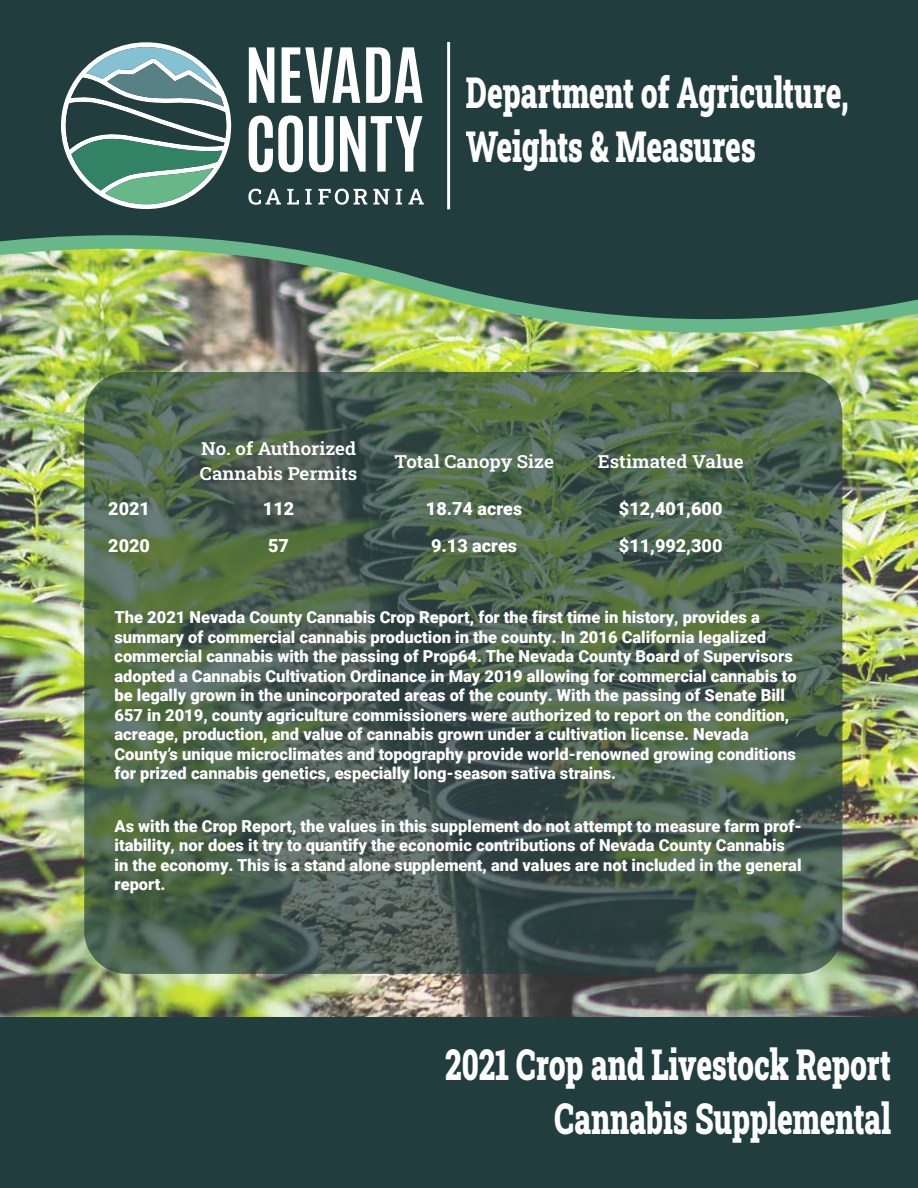
<style>
.page{position:relative;width:918px;height:1188px;background:#fff}
.page>*{position:absolute;margin:0;border:0;box-sizing:border-box;transform-origin:0 0}
.t1{font:900 42.9px/54px "Roboto Slab";letter-spacing:-.005em;color:#fff;scale:.69 1}
.t2{font:600 18px/25.5px "Roboto Slab";color:#fff;scale:1.04 1}
.t3{font:900 18px "Roboto";color:#fff}
.t4{font:900 16.5px/19.5px "Roboto";color:#fff}
</style>
<div class="page">
<img style="left:0;top:385px;width:918px;height:632px">
<img style="left:0;top:0;width:918px;height:385px">
<div style="left:0;top:1017px;width:918px;height:171px;background:#213d3d"></div>
<div style="left:464px;top:46px;width:415px;height:159px;border:2px solid #213d3d"></div>
<hr style="left:447px;top:42px;width:3px;height:167px;background:#fff">
<svg style="left:84px;top:372px;width:758px;height:602px;background:#4b614e"></svg>
<h1 class="t1" style="left:466px;top:64px;width:557px">Department of Agriculture,<br>Weights &amp; Measures</h1>
<p class="t2" style="left:200px;top:435px;width:153px">No. of Authorized<br>Cannabis Permits</p>
<p class="t2" style="left:394px;top:448px;width:155px">Total Canopy Size</p>
<p class="t2" style="left:598px;top:448px;width:142px">Estimated Value</p>
<p class="t3" style="left:108px;top:496px;width:43px">2021</p>
<p class="t3" style="left:263px;top:496px;width:33px">112</p>
<p class="t3" style="left:426px;top:496px;width:98px">18.74 acres</p>
<p class="t3" style="left:619px;top:496px;width:105px">$12,401,600</p>
<p class="t3" style="left:108px;top:533px;width:43px">2020</p>
<p class="t3" style="left:268px;top:533px;width:22px">57</p>
<p class="t3" style="left:431px;top:533px;width:87px">9.13 acres</p>
<p class="t3" style="left:619px;top:533px;width:105px">$11,992,300</p>
<p class="t4" style="left:114px;top:607px;width:684px">The 2021 Nevada County Cannabis Crop Report, for the first time in history, provides a summary of commercial cannabis production in the county. In 2016 California legalized commercial cannabis with the passing of Prop64. The Nevada County Board of Supervisors adopted a Cannabis Cultivation Ordinance in May 2019 allowing for commercial cannabis to be legally grown in the unincorporated areas of the county. With the passing of Senate Bill 657 in 2019, county agriculture commissioners were authorized to report on the condition, acreage, production, and value of cannabis grown under a cultivation license. Nevada County’s unique microclimates and topography provide world-renowned growing conditions for prized cannabis genetics, especially long-season sativa strains.</p>
<p class="t4" style="left:114px;top:816px;width:689px">As with the Crop Report, the values in this supplement do not attempt to measure farm prof&shy;itability, nor does it try to quantify the economic contributions of Nevada County Cannabis in the economy. This is a stand alone supplement, and values are not included in the general report.</p>
<h1 class="t1" style="left:445px;top:1036px;width:648px;text-align:right">2021 Crop and Livestock Report<br>Cannabis Supplemental</h1>
</div>
